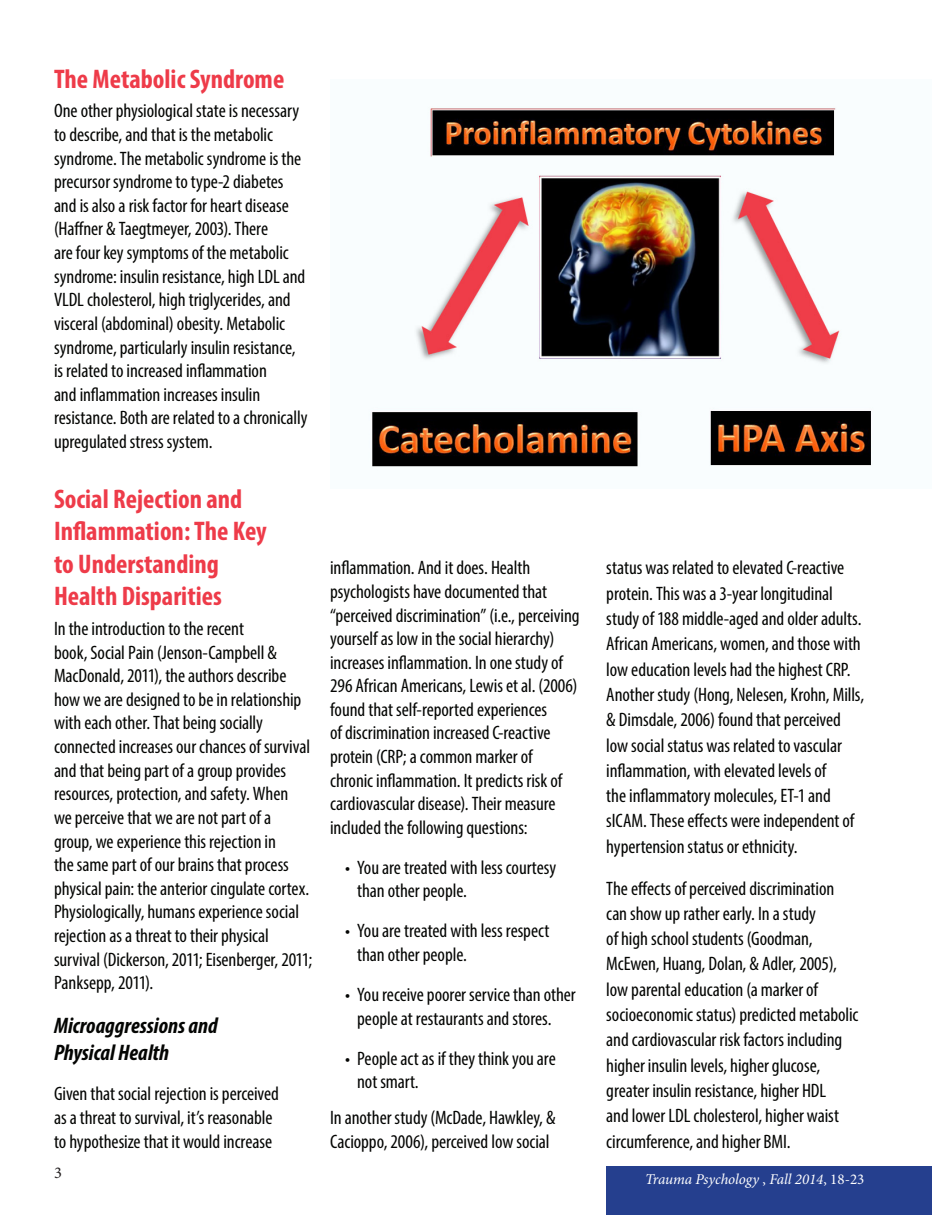
<style>
.page{position:relative;width:932px;height:1215px;background:#fff}
.page>*{position:absolute;margin:0;border:0;box-sizing:border-box;transform-origin:0 0}
.New_subtitle{font:700 condensed 27px/32.5px "Myriad Pro";color:#ee3b49}
.Body{font:italic 700 condensed 22.5px/27.2px "Myriad Pro";letter-spacing:-.005em;color:#040503}
.Body-2{font:condensed 19.5px/23.5px "Myriad Pro";letter-spacing:-.005em;color:#040503}
.t1{font:16.5px "Minion Pro";color:#231f20}
.t2{font:italic 15px "Minion Pro";letter-spacing:-.01em;color:#fff}
.s1{font-style:normal}
</style>
<div class="page">
<div style="left:607px;top:1166px;width:325px;height:49px;background:#253f8e"></div>
<img style="left:372px;top:107px;width:499px;height:360px">
<p class="New_subtitle" style="left:54px;top:62px;width:232px">The Metabolic Syndrome</p>
<p class="Body-2" style="left:54px;top:99px;width:255px">One other physiological state is necessary to describe, and that is the metabolic syndrome. The metabolic syndrome is the precursor syndrome to type-2 diabetes and is also a risk factor for heart disease (Haffner &amp; Taegtmeyer, 2003). There<br>are four key symptoms of the metabolic syndrome: insulin resistance, high LDL and VLDL cholesterol, high triglycerides, and visceral (abdominal) obesity. Metabolic syndrome, particularly insulin resistance, is related to increased inflammation<br>and inflammation increases insulin resistance. Both are related to a chronically upregulated stress system.</p>
<p class="New_subtitle" style="left:54px;top:482px;width:214px">Social Rejection and<br>Inflammation: The Key to Understanding<br>Health Disparities</p>
<p class="Body-2" style="left:54px;top:617px;width:260px">In the introduction to the recent<br>book, Social Pain (Jenson-Campbell &amp; MacDonald, 2011), the authors describe how we are designed to be in relationship with each other. That being socially connected increases our chances of survival and that being part of a group provides resources, protection, and safety. When<br>we perceive that we are not part of a group, we experience this rejection in<br>the same part of our brains that process physical pain: the anterior cingulate cortex.<br>Physiologically, humans experience social rejection as a threat to their physical survival (Dickerson, 2011; Eisenberger, 2011; Panksepp, 2011).</p>
<p class="Body" style="left:54px;top:1011px;width:165px">Microaggressions and<br>Physical Health</p>
<p class="Body-2" style="left:54px;top:1082px;width:226px">Given that social rejection is perceived as a threat to survival, it’s reasonable to hypothesize that it would increase</p>
<p class="t1" style="left:54px;top:1161px;width:9px">3</p>
<p class="Body-2" style="left:330px;top:556px;width:251px">inflammation. And it does. Health psychologists have documented that “perceived discrimination” (i.e., perceiving yourself as low in the social hierarchy) increases inflammation. In one study of 296 African Americans, Lewis et al. (2006) found that self-reported experiences<br>of discrimination increased C-reactive protein (CRP; a common marker of chronic inflammation. It predicts risk of cardiovascular disease). Their measure included the following questions:</p>
<p class="Body-2" style="left:357px;top:855px;width:201px;text-indent:-12px">• You are treated with less courtesy than other people.</p>
<p class="Body-2" style="left:357px;top:919px;width:194px;text-indent:-12px">• You are treated with less respect than other people.</p>
<p class="Body-2" style="left:357px;top:983px;width:220px;text-indent:-12px">• You receive poorer service than other people at restaurants and stores.</p>
<p class="Body-2" style="left:357px;top:1046px;width:200px;text-indent:-12px">• People act as if they think you are not smart.</p>
<p class="Body-2" style="left:330px;top:1105px;width:227px">In another study (McDade, Hawkley, &amp;<br>Cacioppo, 2006), perceived low social</p>
<p class="Body-2" style="left:606px;top:555px;width:259px;line-height:25.3px">status was related to elevated C-reactive protein. This was a 3-year longitudinal study of 188 middle-aged and older adults.<br>African Americans, women, and those with low education levels had the highest CRP.<br>Another study (Hong, Nelesen, Krohn, Mills, &amp; Dimsdale, 2006) found that perceived low social status was related to vascular inflammation, with elevated levels of<br>the inflammatory molecules, ET-1 and sICAM. These effects were independent of hypertension status or ethnicity.</p>
<p class="Body-2" style="left:606px;top:875px;width:253px;line-height:25.3px">The effects of perceived discrimination can show up rather early. In a study<br>of high school students (Goodman, McEwen, Huang, Dolan, &amp; Adler, 2005), low parental education (a marker of socioeconomic status) predicted metabolic and cardiovascular risk factors including higher insulin levels, higher glucose, greater insulin resistance, higher HDL<br>and lower LDL cholesterol, higher waist circumference, and higher BMI.</p>
<p class="t2" style="left:645px;top:1169px;width:221px">Trauma Psychology <span class="s1">,</span> Fall 2014<span class="s1">, 18-23</span></p>
</div>
